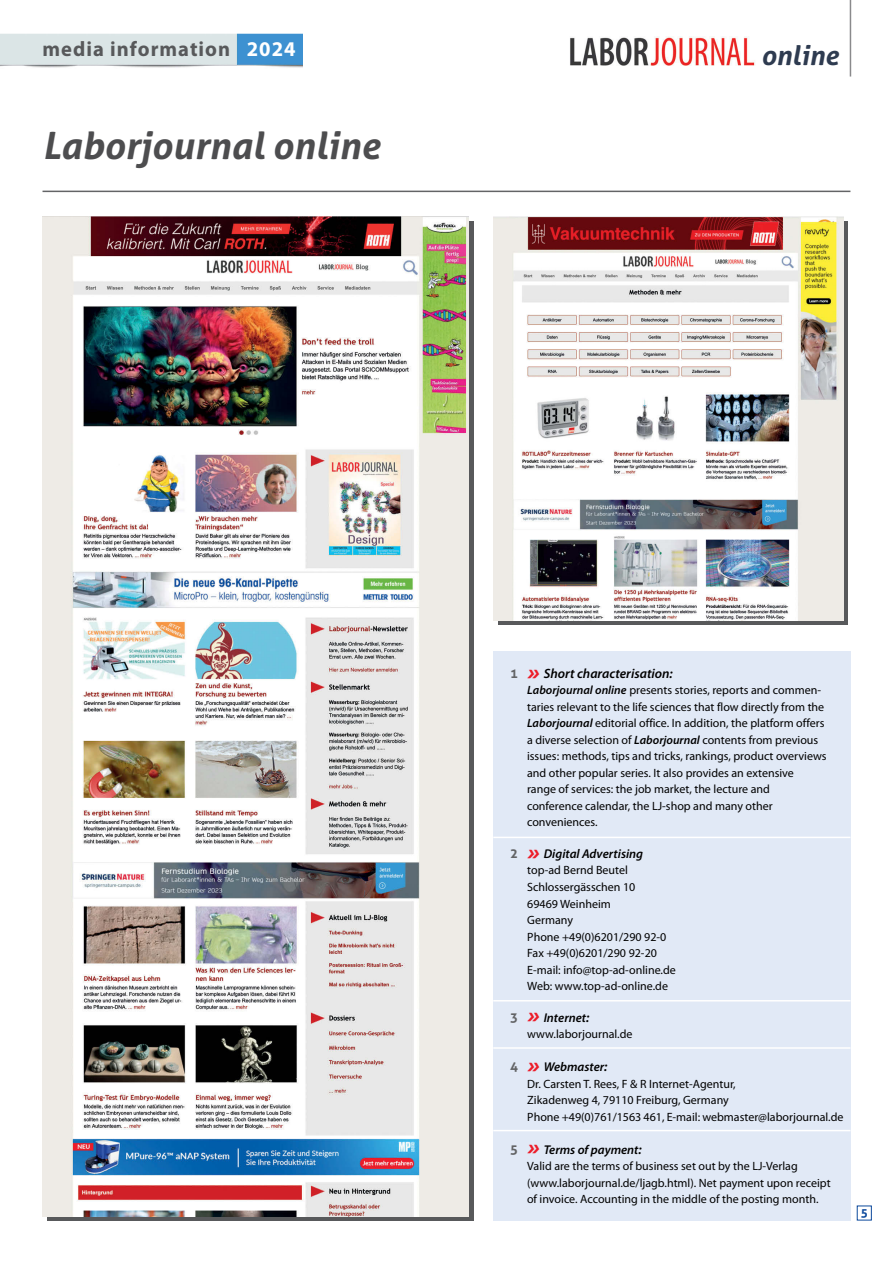
<style>
.page{position:relative;width:893px;height:1263px;background:#fff}
.page>*{position:absolute;margin:0;border:0;box-sizing:border-box;transform-origin:0 0}
.t1{font:italic 700 37.5px "Aller";color:#4d4d4f}
.t2{font:italic 700 27px "Aller";color:#2e3b50}
.t3{font:700 21px "Myriad Pro";letter-spacing:.05em;color:#58595b}
.t4{font:italic 600 13.5px "Myriad Pro";color:#000}
.t5{font:italic 600 12.75px "Myriad Pro";color:#000}
.t6{font:12px/16.5px "Myriad Pro";color:#000}
.t7{font:700 12px "Aller";color:#0c499c}
.s1{color:#fff}
.s2{font-family:"Aller";font-weight:700;font-style:normal;font-size:13.2px;color:#636466}
.s3{font-family:"Aller";font-weight:700;font-size:18.75px;color:#ed1c29}
.s4{font-weight:600;font-style:italic}
.s5{font-size:13.5px}
</style>
<div class="page">
<img style="left:570px;top:36px;width:185px;height:30px">
<hr style="left:850px;top:0;width:1px;height:77px;background:#8a8a8c">
<div style="left:857px;top:1205px;width:15px;height:15px;border:1px solid #0c499c"></div>
<hr style="left:43px;top:191px;width:807px;height:1px;background:#636466">
<div style="left:493px;top:650px;width:357px;height:570px;background:#e1e9f6"></div>
<hr style="left:493px;top:837px;width:357px;height:1px;background:#fff">
<hr style="left:493px;top:1000px;width:357px;height:1px;background:#fff">
<hr style="left:493px;top:1130px;width:357px;height:1px;background:#fff">
<hr style="left:493px;top:1047px;width:357px;height:2px;background:#fff">
<img style="left:0;top:33px;width:302px;height:35px">
<div style="left:498px;top:221px;width:350px;height:404px;background:linear-gradient(to right,#58595b,#58595b)"></div>
<img style="left:493px;top:217px;width:350px;height:404px">
<img style="left:43px;top:217px;width:426px;height:999px">
<p class="t3" style="left:43px;top:37px;width:255px">media information <span class="s1">2024</span></p>
<p class="t1" style="left:43px;top:124px;width:339px">Laborjournal online</p>
<p class="t2" style="left:761px;top:39px;width:79px">online</p>
<p class="t4" style="left:510px;top:668px;width:164px"><span class="s2">1</span> <span class="s3">»</span> Short characterisation:</p>
<p class="t6" style="left:527px;top:683px;width:301px"><span class="s4">Laborjournal online</span> presents stories, reports and commen&shy;taries relevant to the life sciences that flow directly from the <span class="s4">Laborjournal</span> editorial office. In addition, the platform offers a diverse selection of <span class="s4">Laborjournal</span> contents from previous issues: methods, tips and tricks, rankings, product overviews and other popular series. It also provides an extensive<br>range of services: the job market, the lecture and conference calendar, the LJ-shop and many other conveniences.</p>
<p class="t5" style="left:510px;top:849px;width:134px"><span class="s2">2</span> <span class="s3">»</span> Digital Advertising</p>
<p class="t6" style="left:527px;top:863px;width:110px">top-ad Bernd Beutel<br>Schlossergässchen 10</p>
<p class="t6" style="left:527px;top:896px;width:85px">69469 Weinheim</p>
<p class="t6" style="left:527px;top:913px;width:47px">Germany</p>
<p class="t6" style="left:527px;top:929px;width:141px">Phone +49(0)6201/290 92-0<br>Fax +49(0)6201/290 92-20</p>
<p class="t6" style="left:527px;top:962px;width:150px">E-mail: info@top-ad-online.de<br>Web: www.top-ad-online.de</p>
<p class="t5" style="left:510px;top:1012px;width:81px"><span class="s2">3</span> <span class="s3">»</span> Internet<span class="s5">:</span></p>
<p class="t6" style="left:527px;top:1027px;width:107px">www.laborjournal.de</p>
<p class="t5" style="left:510px;top:1062px;width:99px"><span class="s2">4</span> <span class="s3">»</span> Webmaster<span class="s5">:</span></p>
<p class="t6" style="left:527px;top:1076px;width:210px">Dr. Carsten T. Rees, F &amp; R Internet-Agentur,</p>
<p class="t6" style="left:527px;top:1093px;width:203px">Zikadenweg 4, 79110 Freiburg, Germany</p>
<p class="t6" style="left:527px;top:1109px;width:318px">Phone +49(0)761/1563 461, E-mail: webmaster@laborjournal.de</p>
<p class="t5" style="left:510px;top:1144px;width:133px"><span class="s2">5</span> <span class="s3">»</span> Terms of payment<span class="s5">:</span></p>
<p class="t6" style="left:527px;top:1159px;width:305px">Valid are the terms of business set out by the LJ-Verlag (www.laborjournal.de/ljagb.html). Net payment upon receipt of invoice. Accounting in the middle of the posting month.</p>
<p class="t7" style="left:861px;top:1206px;width:9px">5</p>
</div>
